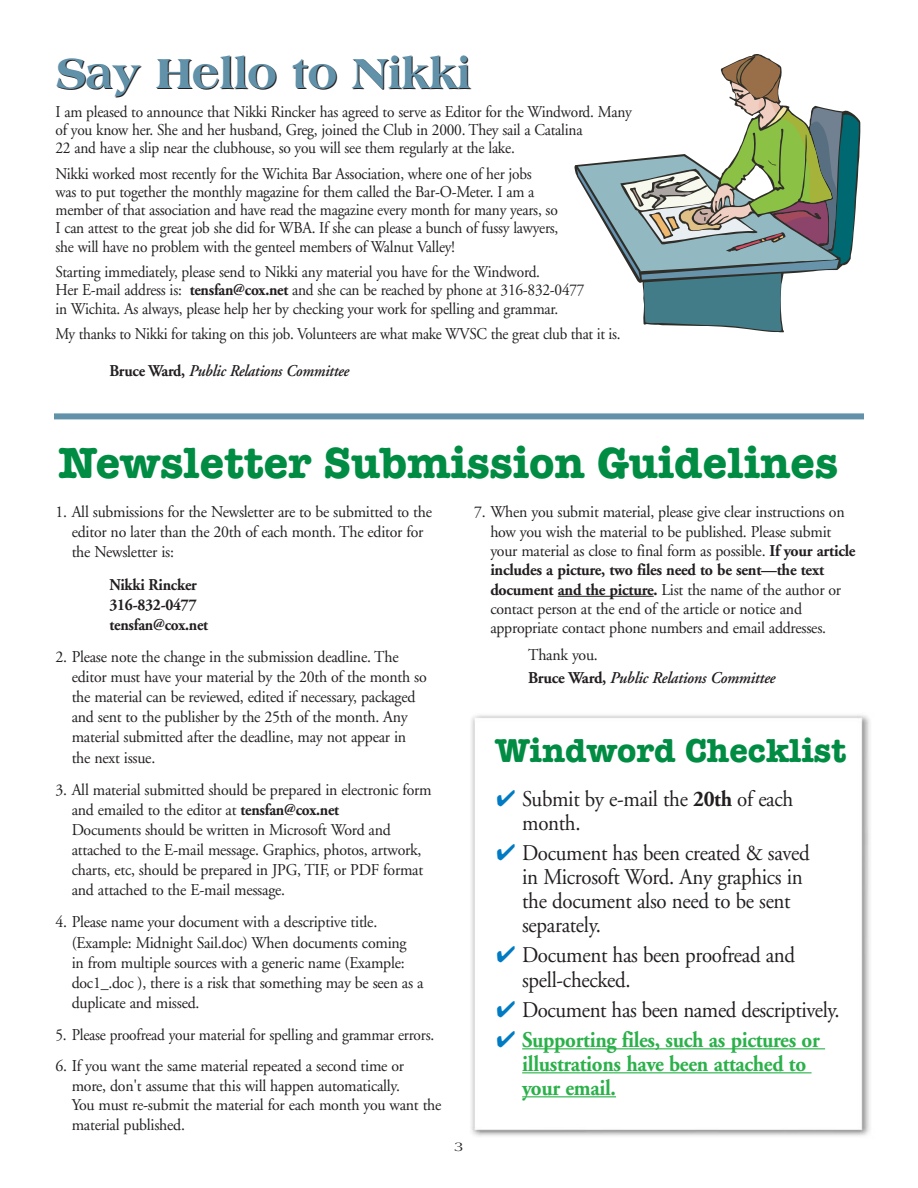
<style>
.page{position:relative;width:918px;height:1188px;background:#fff}
.page>*{position:absolute;margin:0;border:0;box-sizing:border-box;transform-origin:0 0}
.t1{font:700 45px "American Typewriter";color:#008c43}
.t2{font:800 45px "Americana";letter-spacing:-.02em;color:#231f20}
.t3{font:700 34.2px "American Typewriter";color:#008c43}
.t4{font:22.5px/24px "Adobe Garamond";letter-spacing:-.015em;color:#231f20;scale:.93 1}
.t5{font:700 22.5px/24px "Adobe Garamond";letter-spacing:-.015em;color:#2bb14a;scale:.93 1}
.t6{font:16.5px/20.1px "Adobe Garamond";letter-spacing:-.015em;color:#231f20;scale:.96 1}
.t7{font:16.5px/18.1px "Adobe Garamond";letter-spacing:-.015em;color:#231f20;scale:.93 1}
.t8{font:16.5px "Adobe Garamond";letter-spacing:-.015em;color:#231f20;scale:.92 1}
.t9{font:italic 600 16.5px/23.2px "Adobe Garamond";letter-spacing:-.015em;color:#231f20;scale:.96 1}
.t10{font:700 16.5px/20.1px "Adobe Garamond";letter-spacing:-.015em;color:#231f20;scale:.93 1}
.t11{font:italic 600 16.5px "Adobe Garamond";letter-spacing:-.015em;color:#231f20;scale:.93 1}
.t12{font:13.5px "Americana";color:#231f20}
.s1{font-weight:700}
.s2{font-weight:700;font-style:normal}
.s3{font-weight:400;font-style:normal}
.s4{color:#007bc3}
</style>
<div class="page">
<hr style="left:558px;top:596px;width:96px;height:1px;background:#231f20">
<img style="left:471px;top:715px;width:399px;height:421px">
<hr style="left:522px;top:1048px;width:303px;height:1px;background:#2bb14a">
<hr style="left:522px;top:1072px;width:290px;height:1px;background:#2bb14a">
<hr style="left:522px;top:1096px;width:94px;height:1px;background:#2bb14a">
<div style="left:54px;top:413px;width:810px;height:6px;background:#6192aa"></div>
<svg style="left:577px;top:55px;width:282px;height:276px"></svg>
<h1 class="t2" style="left:56px;top:56px;width:417px">Say Hello to Nikki</h1>
<p class="t7" style="left:56px;top:104px;width:621px">I am pleased to announce that Nikki Rincker has agreed to serve as Editor for the Windword. Many of you know her. She and her husband, Greg, joined the Club in 2000. They sail a Catalina<br>22 and have a slip near the clubhouse, so you will see them regularly at the lake.</p>
<p class="t7" style="left:56px;top:166px;width:542px">Nikki worked most recently for the Wichita Bar Association, where one of her jobs<br>was to put together the monthly magazine for them called the Bar-O-Meter. I am a member of that association and have read the magazine every month for many years, so I can attest to the great job she did for WBA. If she can please a bunch of fussy lawyers, she will have no problem with the genteel members of Walnut Valley!</p>
<p class="t7" style="left:56px;top:264px;width:570px">Starting immediately, please send to Nikki any material you have for the Windword.<br>Her E-mail address is: <span class="s1">tensfan@cox.net</span> and she can be reached by phone at 316-832-0477 in Wichita. As always, please help her by checking your work for spelling and grammar.</p>
<p class="t8" style="left:56px;top:327px;width:616px">My thanks to Nikki for taking on this job. Volunteers are what make WVSC the great club that it is.</p>
<p class="t11" style="left:110px;top:364px;width:259px"><span class="s2">Bruce Ward,</span> Public Relations Committee</p>
<h1 class="t1" style="left:58px;top:447px;width:782px">Newsletter Submission Guidelines</h1>
<p class="t6" style="left:72px;top:503px;width:377px;text-indent:-16px">1. All submissions for the Newsletter are to be submitted to the editor no later than the 20th of each month. The editor for the Newsletter is:</p>
<p class="t10" style="left:109px;top:576px;width:108px">Nikki Rincker<br>316-832-0477 tensfan@cox.net</p>
<p class="t6" style="left:72px;top:648px;width:371px;text-indent:-16px">2. Please note the change in the submission deadline. The editor must have your material by the 20th of the month so the material can be reviewed, edited if necessary, packaged and sent to the publisher by the 25th of the month. Any material submitted after the deadline, may not appear in the next issue.</p>
<p class="t6" style="left:72px;top:781px;width:376px;text-indent:-16px">3. All material submitted should be prepared in electronic form and emailed to the editor at <span class="s1">tensfan@cox.net<br></span>Documents should be written in Microsoft Word and attached to the E-mail message. Graphics, photos, artwork, charts, etc, should be prepared in JPG, TIF, or PDF format and attached to the E-mail message.</p>
<p class="t6" style="left:72px;top:914px;width:368px;text-indent:-16px">4. Please name your document with a descriptive title. (Example: Midnight Sail.doc) When documents coming<br>in from multiple sources with a generic name (Example: doc1_.doc ), there is a risk that something may be seen as a duplicate and missed.</p>
<p class="t7" style="left:55px;top:1027px;width:409px">5. Please proofread your material for spelling and grammar errors.</p>
<p class="t6" style="left:72px;top:1058px;width:387px;line-height:19.4px;text-indent:-16px">6. If you want the same material repeated a second time or more, don't assume that this will happen automatically.<br>You must re-submit the material for each month you want the material published.</p>
<p class="t6" style="left:490px;top:504px;width:382px;line-height:19.4px;text-indent:-16px">7. When you submit material, please give clear instructions on how you wish the material to be published. Please submit your material as close to final form as possible. <span class="s1">If your article includes a picture, two files need to be sent—the text document and the picture.</span> List the name of the author or contact person at the end of the article or notice and appropriate contact phone numbers and email addresses.</p>
<p class="t9" style="left:528px;top:644px;width:259px"><span class="s3">Thank you.<br></span><span class="s2">Bruce Ward,</span> Public Relations Committee</p>
<p class="t12" style="left:455px;top:1141px;width:10px">3</p>
<h2 class="t3" style="left:495px;top:738px;width:352px">Windword Checklist</h2>
<h3 class="t4" style="left:522px;top:789px;width:293px;text-indent:-26px"><span class="s4">✔</span> Submit by e-mail the <span class="s1">20th</span> of each month.</h3>
<h3 class="t4" style="left:522px;top:843px;width:311px;text-indent:-26px"><span class="s4">✔</span> Document has been created &amp; saved in Microsoft Word. Any graphics in the document also need to be sent separately.</h3>
<h3 class="t4" style="left:522px;top:945px;width:295px;text-indent:-26px"><span class="s4">✔</span> Document has been proofread and spell-checked.</h3>
<h3 class="t4" style="left:497px;top:999px;width:371px"><span class="s4">✔</span> Document has been named descriptively.</h3>
<h3 class="t5" style="left:522px;top:1030px;width:321px;text-indent:-26px"><span class="s4">✔</span> Supporting files, such as pictures or illustrations have been attached to your email.</h3>
</div>
